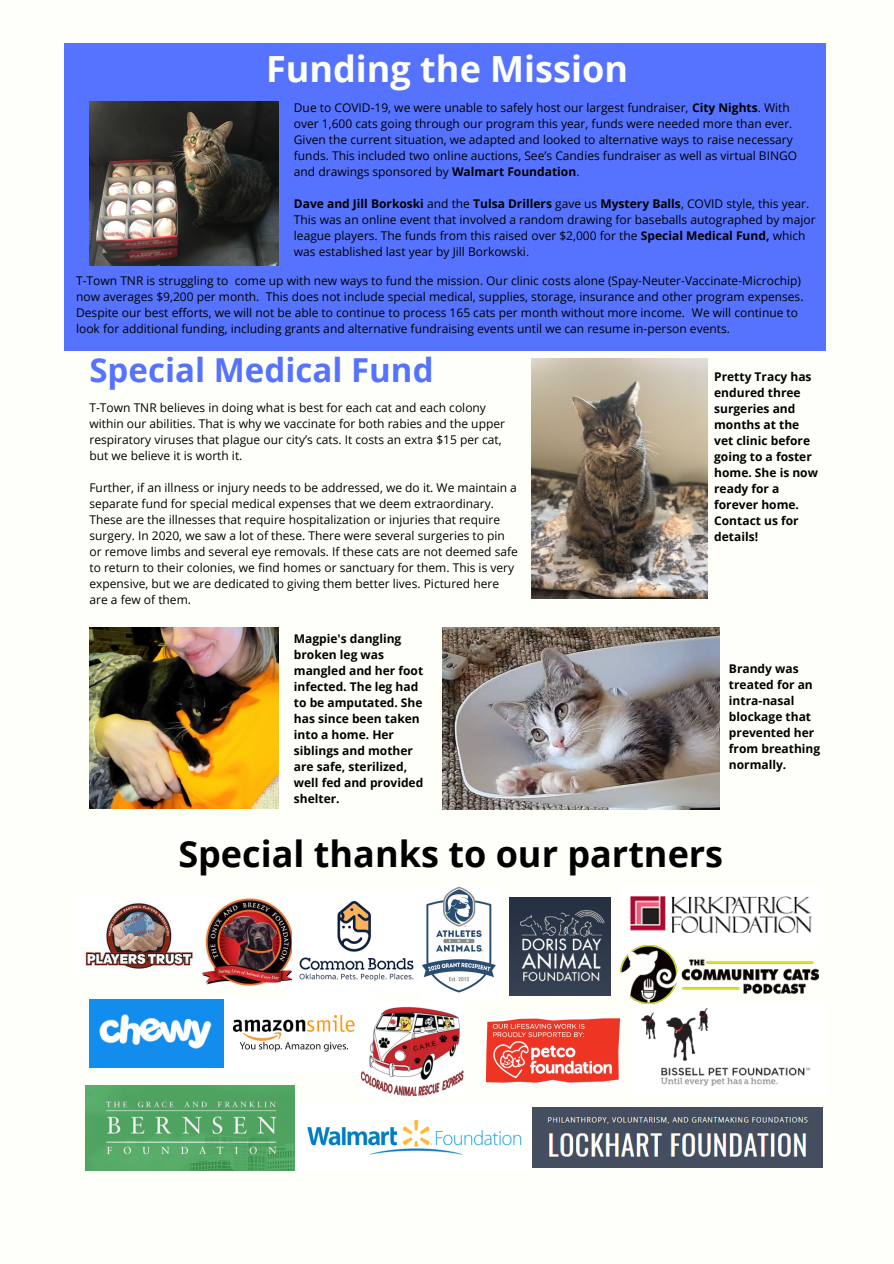
<style>
.page{position:relative;width:894px;height:1264px;background:#fff}
.page>*{position:absolute;margin:0;border:0;box-sizing:border-box;transform-origin:0 0}
.t1{font:700 36px "Open Sans";color:#000}
.t2{font:700 36px "Open Sans";color:#fffff9}
.t3{font:700 33px "Open Sans";color:#5673ff}
.t4{font:12px/16px "Open Sans";color:#000}
.t5{font:700 12px/16px "Open Sans";color:#000}
.s1{font-weight:700}
</style>
<div class="page">
<div style="left:0;top:0;width:893px;height:1263px;background:#fffff9"></div>
<img style="left:442px;top:628px;width:277px;height:181px">
<div style="left:64px;top:43px;width:761px;height:307px;background:#5673ff"></div>
<img style="left:89px;top:101px;width:190px;height:165px">
<img style="left:532px;top:358px;width:175px;height:240px">
<img style="left:89px;top:628px;width:189px;height:180px">
<img style="left:485px;top:1018px;width:135px;height:65px">
<img style="left:291px;top:901px;width:123px;height:80px">
<img style="left:213px;top:999px;width:142px;height:69px">
<img style="left:84px;top:902px;width:109px;height:67px">
<img style="left:202px;top:897px;width:89px;height:89px">
<img style="left:422px;top:886px;width:74px;height:107px">
<img style="left:629px;top:896px;width:183px;height:37px">
<img style="left:640px;top:1003px;width:171px;height:83px">
<img style="left:89px;top:999px;width:134px;height:68px">
<img style="left:620px;top:945px;width:198px;height:58px">
<img style="left:360px;top:1007px;width:104px;height:89px">
<img style="left:509px;top:897px;width:101px;height:98px">
<img style="left:532px;top:1107px;width:290px;height:60px">
<img style="left:307px;top:1119px;width:215px;height:36px">
<img style="left:86px;top:1085px;width:208px;height:85px">
<p class="t2" style="left:266px;top:43px;width:363px">Funding the Mission</p>
<p class="t4" style="left:294px;top:99px;width:497px">Due to COVID-19, we were unable to safely host our largest fundraiser, <span class="s1">City Nights</span>. With</p>
<p class="t4" style="left:294px;top:115px;width:504px">over 1,600 cats going through our program this year, funds were needed more than ever.<br>Given the current situation, we adapted and looked to alternative ways to raise necessary funds. This included two online auctions, See’s Candies fundraiser as well as virtual BINGO and drawings sponsored by <span class="s1">Walmart Foundation</span>.</p>
<p class="t4" style="left:294px;top:196px;width:523px"><span class="s1">Dave and Jill Borkoski</span> and the <span class="s1">Tulsa Drillers</span> gave us <span class="s1">Mystery Balls</span>, COVID style, this year.<br>This was an online event that involved a random drawing for baseballs autographed by major league players. The funds from this raised over $2,000 for the <span class="s1">Special Medical Fund,</span> which was established last year by Jill Borkowski.</p>
<p class="t4" style="left:76px;top:273px;width:728px">T-Town TNR is struggling to come up with new ways to fund the mission. Our clinic costs alone (Spay-Neuter-Vaccinate-Microchip) now averages $9,200 per month. This does not include special medical, supplies, storage, insurance and other program expenses.<br>Despite our best efforts, we will not be able to continue to process 165 cats per month without more income. We will continue to look for additional funding, including grants and alternative fundraising events until we can resume in-person events.</p>
<p class="t3" style="left:89px;top:346px;width:345px">Special Medical Fund</p>
<p class="t4" style="left:89px;top:399px;width:417px">T-Town TNR believes in doing what is best for each cat and each colony within our abilities. That is why we vaccinate for both rabies and the upper respiratory viruses that plague our city’s cats. It costs an extra $15 per cat, but we believe it is worth it.</p>
<p class="t4" style="left:89px;top:479px;width:430px">Further, if an illness or injury needs to be addressed, we do it. We maintain a separate fund for special medical expenses that we deem extraordinary.<br>These are the illnesses that require hospitalization or injuries that require surgery. In 2020, we saw a lot of these. There were several surgeries to pin or remove limbs and several eye removals. If these cats are not deemed safe to return to their colonies, we find homes or sanctuary for them. This is very expensive, but we are dedicated to giving them better lives. Pictured here are a few of them.</p>
<p class="t5" style="left:294px;top:630px;width:131px">Magpie's dangling broken leg was mangled and her foot infected. The leg had to be amputated. She has since been taken into a home. Her siblings and mother are safe, sterilized, well fed and provided shelter.</p>
<p class="t5" style="left:714px;top:368px;width:105px">Pretty Tracy has endured three surgeries and months at the vet clinic before going to a foster home. She is now ready for a forever home.<br>Contact us for details!</p>
<p class="t5" style="left:728px;top:660px;width:93px">Brandy was treated for an intra-nasal blockage that prevented her from breathing normally.</p>
<p class="t1" style="left:178px;top:828px;width:546px">Special thanks to our partners</p>
</div>
